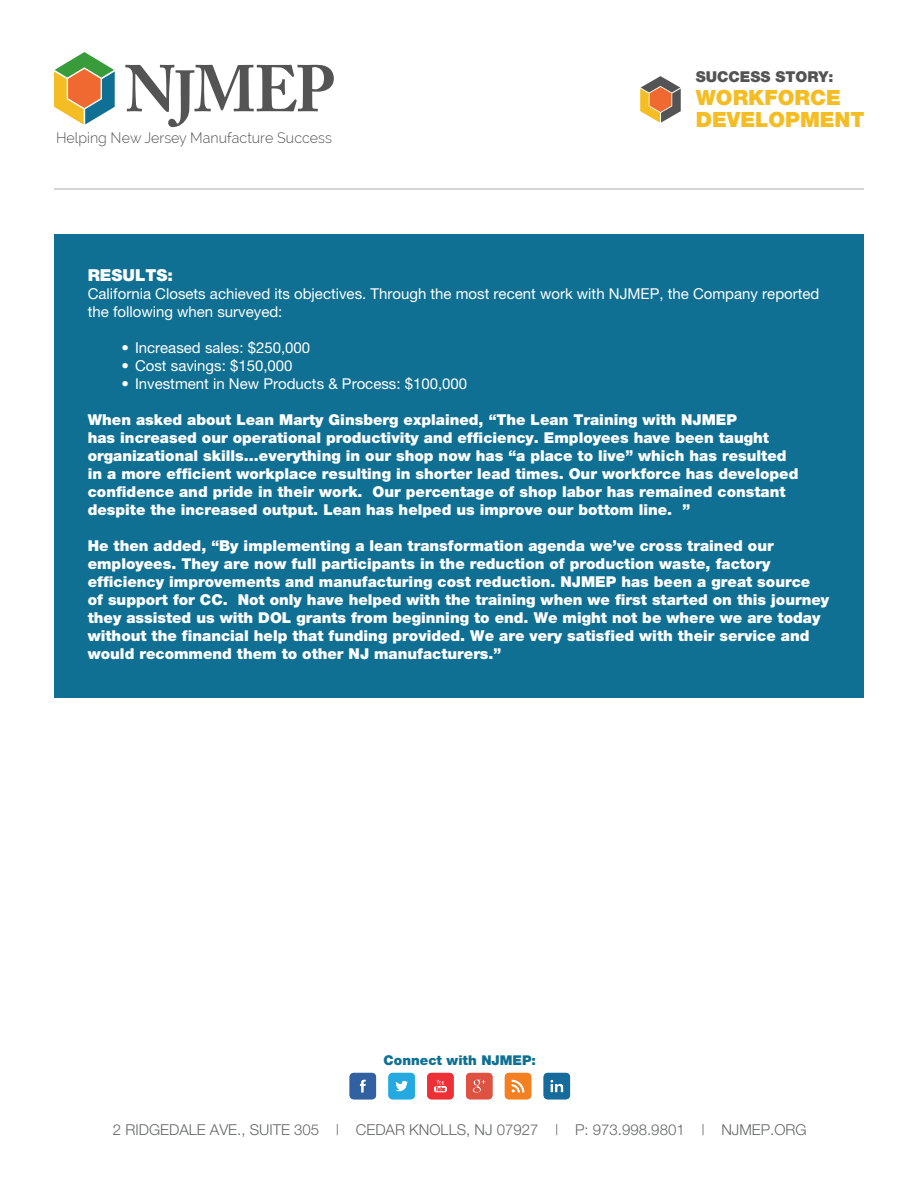
<style>
.page{position:relative;width:918px;height:1188px;background:#fff}
.page>*{position:absolute;margin:0;border:0;box-sizing:border-box;transform-origin:0 0}
.t1{font:900 21px/22.5px "Helvetica Neue";color:#f5bd24}
.t2{font:900 16.5px "Helvetica Neue";color:#fff}
.t3{font:900 15px/18px "Helvetica Neue";color:#fff}
.t4{font:15px/18px "Helvetica Neue";color:#fff}
.t5{font:300 15px "Helvetica Neue";color:#656666}
.t6{font:900 15px "Helvetica Neue";color:#545454}
.t7{font:300 14.85px "Raleway";color:#545454;scale:.96 1}
.t8{font:900 13.5px "Helvetica Neue";color:#0f7094}
</style>
<div class="page">
<svg style="left:54px;top:52px;width:61px;height:73px"></svg>
<svg style="left:125px;top:65px;width:209px;height:62px"></svg>
<hr style="left:54px;top:189px;width:810px;height:1px;background:#aaabab">
<svg style="left:350px;top:1073px;width:26px;height:26px"></svg>
<svg style="left:388px;top:1073px;width:27px;height:26px"></svg>
<svg style="left:544px;top:1073px;width:26px;height:26px"></svg>
<svg style="left:505px;top:1073px;width:26px;height:26px"></svg>
<svg style="left:466px;top:1073px;width:26px;height:26px"></svg>
<svg style="left:427px;top:1073px;width:27px;height:26px"></svg>
<div style="left:54px;top:234px;width:810px;height:464px;background:#0f7094"></div>
<svg style="left:640px;top:76px;width:41px;height:47px"></svg>
<p class="t7" style="left:56px;top:129px;width:289px">Helping New Jersey Manufacture Success</p>
<p class="t6" style="left:696px;top:68px;width:139px">SUCCESS STORY:</p>
<p class="t1" style="left:696px;top:86px;width:170px">WORKFORCE<br>DEVELOPMENT</p>
<p class="t2" style="left:88px;top:266px;width:87px">RESULTS:</p>
<p class="t4" style="left:88px;top:285px;width:733px">California Closets achieved its objectives. Through the most recent work with NJMEP, the Company reported the following when surveyed:</p>
<p class="t4" style="left:122px;top:339px;width:190px">• Increased sales: $250,000</p>
<p class="t4" style="left:122px;top:357px;width:173px">• Cost savings: $150,000</p>
<p class="t4" style="left:122px;top:375px;width:347px">• Investment in New Products &amp; Process: $100,000</p>
<p class="t3" style="left:88px;top:411px;width:712px">When asked about Lean Marty Ginsberg explained, “The Lean Training with NJMEP<br>has increased our operational productivity and efficiency. Employees have been taught organizational skills…everything in our shop now has “a place to live” which has resulted in a more efficient workplace resulting in shorter lead times. Our workforce has developed confidence and pride in their work. Our percentage of shop labor has remained constant despite the increased output. Lean has helped us improve our bottom line. ”</p>
<p class="t3" style="left:88px;top:537px;width:743px">He then added, “By implementing a lean transformation agenda we’ve cross trained our employees. They are now full participants in the reduction of production waste, factory efficiency improvements and manufacturing cost reduction. NJMEP has been a great source of support for CC. Not only have helped with the training when we first started on this journey they assisted us with DOL grants from beginning to end. We might not be where we are today without the financial help that funding provided. We are very satisfied with their service and would recommend them to other NJ manufacturers.”</p>
<p class="t8" style="left:384px;top:1052px;width:154px">Connect with NJMEP:</p>
<p class="t5" style="left:113px;top:1121px;width:695px">2 RIDGEDALE AVE., SUITE 305 | CEDAR KNOLLS, NJ 07927 | P: 973.998.9801 | NJMEP.ORG</p>
</div>
